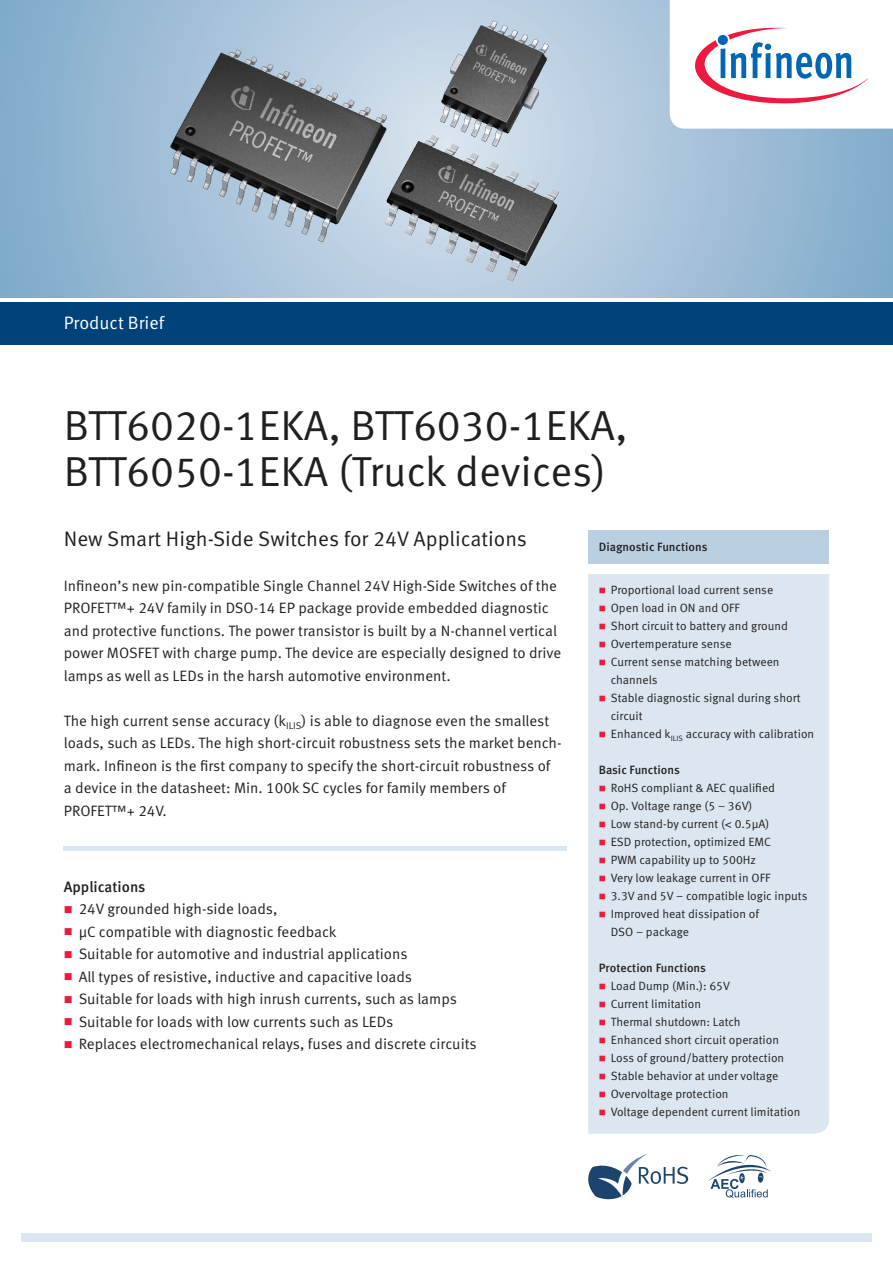
<style>
.page{position:relative;width:893px;height:1263px;background:#fff}
.page>*{position:absolute;margin:0;border:0;box-sizing:border-box;transform-origin:0 0}
.t1{font:42px/46.5px "Infineon Meta";color:#231f20}
.t2{font:21px "Infineon Meta";color:#231f20}
.t3{font:18px "Infineon Meta";color:#fff}
.t4{font:15px/22.5px "Infineon Meta";color:#231f20}
.t5{font:500 15px "Infineon Meta";color:#231f20}
.t6{font:12px/18px "Infineon Meta";color:#231f20}
.t7{font:500 12px "Infineon Meta";color:#231f20}
.s1{font-family:"Helvetica LT Std"}
</style>
<div class="page">
<div style="left:21px;top:1233px;width:851px;height:9px;background:#dbe6f0"></div>
<svg style="left:0;top:0;width:893px;height:298px;background:#a0bed7"></svg>
<div style="left:588px;top:530px;width:241px;height:33px;background:#bbcfe2"></div>
<div style="left:588px;top:574px;width:241px;height:560px;background:#dbe6f0"></div>
<div style="left:0;top:302px;width:893px;height:42px;background:#004279"></div>
<svg style="left:670px;top:0;width:223px;height:129px"></svg>
<img style="left:435px;top:15px;width:117px;height:111px">
<img style="left:377px;top:126px;width:187px;height:165px">
<img style="left:167px;top:43px;width:224px;height:203px">
<svg style="left:588px;top:1154px;width:100px;height:45px"></svg>
<svg style="left:708px;top:1155px;width:63px;height:43px"></svg>
<hr style="left:64px;top:846px;width:503px;height:4px;background:#dbe6f0">
<svg style="left:600px;top:587px;width:5px;height:6px"></svg>
<svg style="left:600px;top:605px;width:5px;height:6px"></svg>
<svg style="left:600px;top:623px;width:5px;height:6px"></svg>
<svg style="left:600px;top:641px;width:5px;height:6px"></svg>
<svg style="left:600px;top:659px;width:5px;height:6px"></svg>
<svg style="left:600px;top:695px;width:5px;height:6px"></svg>
<svg style="left:600px;top:731px;width:5px;height:6px"></svg>
<svg style="left:600px;top:785px;width:5px;height:6px"></svg>
<svg style="left:600px;top:803px;width:5px;height:6px"></svg>
<svg style="left:600px;top:821px;width:5px;height:6px"></svg>
<svg style="left:600px;top:839px;width:5px;height:6px"></svg>
<svg style="left:600px;top:857px;width:5px;height:6px"></svg>
<svg style="left:600px;top:875px;width:5px;height:6px"></svg>
<svg style="left:600px;top:893px;width:5px;height:6px"></svg>
<svg style="left:600px;top:911px;width:5px;height:6px"></svg>
<svg style="left:600px;top:983px;width:5px;height:6px"></svg>
<svg style="left:600px;top:1001px;width:5px;height:6px"></svg>
<svg style="left:600px;top:1019px;width:5px;height:6px"></svg>
<svg style="left:600px;top:1037px;width:5px;height:6px"></svg>
<svg style="left:600px;top:1055px;width:5px;height:6px"></svg>
<svg style="left:600px;top:1073px;width:5px;height:6px"></svg>
<svg style="left:600px;top:1091px;width:5px;height:6px"></svg>
<svg style="left:600px;top:1109px;width:5px;height:6px"></svg>
<p class="t3" style="left:64px;top:312px;width:102px">Product Brief</p>
<h1 class="t1" style="left:64px;top:403px;width:565px">BTT6020-1EKA, BTT6030-1EKA,<br>BTT6050-1EKA (Truck devices)</h1>
<h2 class="t2" style="left:64px;top:526px;width:465px">New Smart High-Side Switches for 24V Applications</h2>
<p class="t4" style="left:64px;top:574px;width:499px">Infineon’s new pin-compatible Single Channel 24V High-Side Switches of the PROFET™+ 24V family in DSO-14 EP package provide embedded diagnostic and protective functions. The power transistor is built by a N-channel vertical power MOSFET with charge pump. The device are especially designed to drive lamps as well as LEDs in the harsh automotive environment.</p>
<p class="t4" style="left:64px;top:709px;width:499px">The high current sense accuracy (k<sub>ILIS</sub>) is able to diagnose even the smallest loads, such as LEDs. The high short-circuit robustness sets the market bench&shy;mark. Infineon is the first company to specify the short-circuit robustness of a device in the datasheet: Min. 100k SC cycles for family members of PROFET™+ 24V.</p>
<p class="t5" style="left:64px;top:877px;width:83px">Applications</p>
<p class="t4" style="left:79px;top:898px;width:400px">24V grounded high-side loads,<br>μC compatible with diagnostic feedback<br>Suitable for automotive and industrial applications<br>All types of resistive, inductive and capacitive loads<br>Suitable for loads with high inrush currents, such as lamps Suitable for loads with low currents such as LEDs<br>Replaces electromechanical relays, fuses and discrete circuits</p>
<p class="t7" style="left:599px;top:539px;width:110px">Diagnostic Functions</p>
<p class="t6" style="left:611px;top:581px;width:205px">Proportional load current sense<br>Open load in ON and OFF<br>Short circuit to battery and ground<br>Overtemperature sense<br>Current sense matching between channels<br>Stable diagnostic signal during short circuit<br>Enhanced k<sub>ILIS</sub> accuracy with calibration</p>
<p class="t7" style="left:599px;top:762px;width:82px">Basic Functions</p>
<p class="t6" style="left:611px;top:779px;width:198px">RoHS compliant &amp; AEC qualified<br>Op. Voltage range (5 – 36V)<br>Low stand-by current (<span class="s1">&lt;</span> 0.5μA)<br>ESD protection, optimized EMC<br>PWM capability up to 500Hz<br>Very low leakage current in OFF<br>3.3V and 5V – compatible logic inputs<br>Improved heat dissipation of<br>DSO – package</p>
<p class="t7" style="left:599px;top:960px;width:109px">Protection Functions</p>
<p class="t6" style="left:611px;top:977px;width:191px">Load Dump (Min.): 65V<br>Current limitation<br>Thermal shutdown: Latch<br>Enhanced short circuit operation<br>Loss of ground/battery protection<br>Stable behavior at under voltage<br>Overvoltage protection<br>Voltage dependent current limitation</p>
</div>
